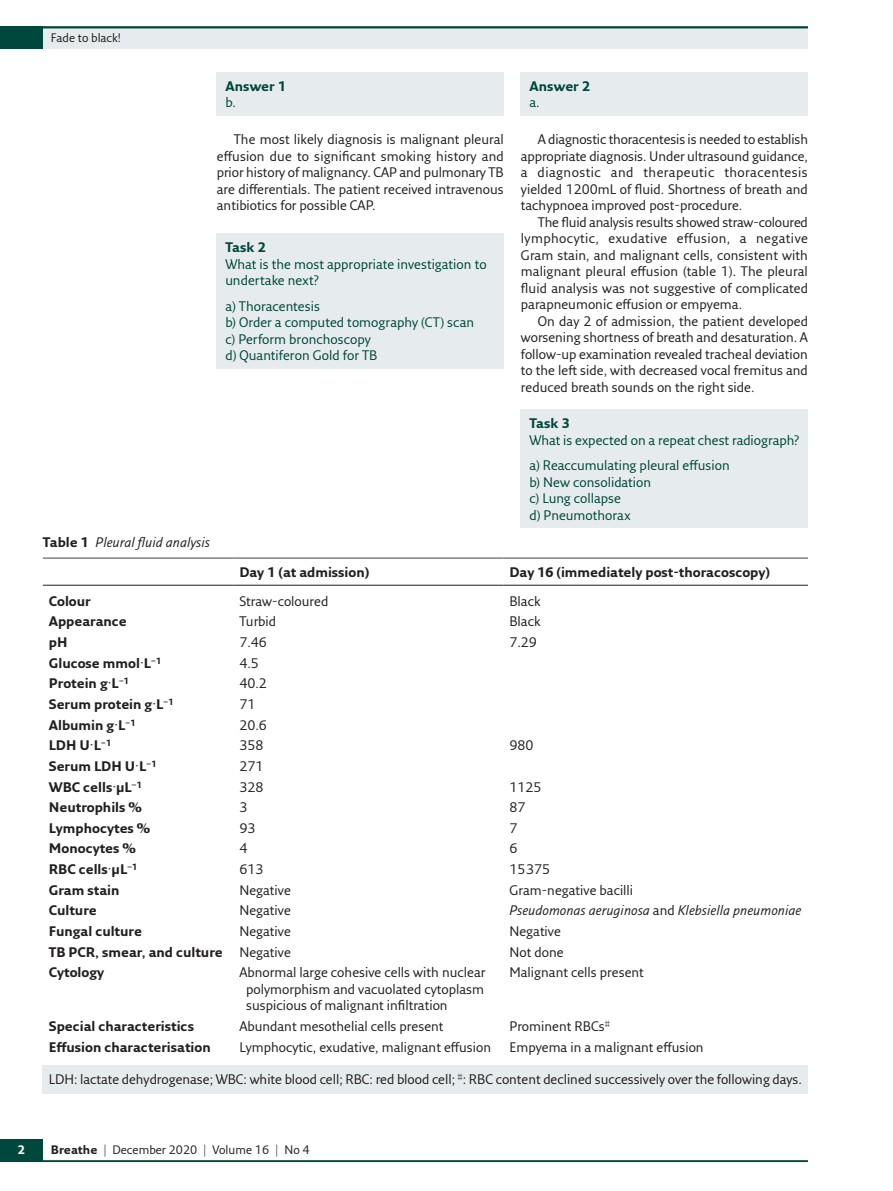
<style>
.page{position:relative;width:893px;height:1191px;background:#fff}
.page>*{position:absolute;margin:0;border:0;box-sizing:border-box;transform-origin:0 0}
.t1{font:13.5px/16.5px "Fresco Sans Pro";color:#231f20;text-align:justify}
.t2{font:700 13.5px "Fresco Sans Pro";color:#231f20}
.t3{font:13.5px/16.5px "Fresco Sans Pro";color:#00473d}
.t4{font:italic 13.5px "Fresco Sans Pro";color:#231f20}
.t5{font:700 13.5px "Fresco Sans Pro";color:#00473d}
.t6{font:12px "Fresco Sans Pro";color:#231f20}
.t7{font:700 12px "Fresco Sans Pro";color:#fff}
.s1{font-weight:700;font-style:normal}
.s2{font-weight:400}
.s3{font-style:normal}
.s4{font-weight:700}
</style>
<div class="page">
<hr style="left:0;top:1160px;width:808px;height:2px;background:#00473d">
<div style="left:0;top:1138px;width:43px;height:23px;background:#00473d"></div>
<div style="left:0;top:26px;width:808px;height:23px;background:#e6eced"></div>
<hr style="left:0;top:26px;width:808px;height:2px;background:#00473d">
<div style="left:0;top:26px;width:43px;height:23px;background:#00473d"></div>
<div style="left:217px;top:233px;width:287px;height:136px;background:#e6eced"></div>
<div style="left:521px;top:72px;width:287px;height:44px;background:#e6eced"></div>
<div style="left:521px;top:409px;width:287px;height:119px;background:#e6eced"></div>
<div style="left:217px;top:72px;width:287px;height:44px;background:#e6eced"></div>
<div style="left:43px;top:1065px;width:765px;height:28px;background:#e6eced"></div>
<hr style="left:43px;top:557px;width:190px;height:1px;background:#57585a">
<hr style="left:233px;top:557px;width:270px;height:1px;background:#57585a">
<hr style="left:503px;top:557px;width:305px;height:1px;background:#57585a">
<hr style="left:43px;top:585px;width:190px;height:1px;background:#231f20">
<hr style="left:233px;top:585px;width:270px;height:1px;background:#231f20">
<hr style="left:503px;top:585px;width:305px;height:1px;background:#231f20">
<p class="t6" style="left:51px;top:30px;width:72px">Fade to black!</p>
<p class="t5" style="left:225px;top:78px;width:62px">Answer 1</p>
<p class="t3" style="left:225px;top:94px;width:12px">b.</p>
<p class="t5" style="left:529px;top:78px;width:62px">Answer 2</p>
<p class="t3" style="left:529px;top:94px;width:12px">a.</p>
<p class="t1" style="left:217px;top:131px;width:289px;text-indent:17px">The most likely diagnosis is malignant pleural effusion due to significant smoking history and prior history of malignancy. CAP and pulmonary TB are differentials. The patient received intravenous antibiotics for possible CAP.</p>
<p class="t1" style="left:521px;top:131px;width:289px;text-indent:17px">A diagnostic thoracentesis is needed to establish appropriate diagnosis. Under ultrasound guidance, a diagnostic and therapeutic thoracentesis yielded 1200mL of fluid. Shortness of breath and tachypnoea improved post-procedure.</p>
<p class="t1" style="left:521px;top:213px;width:289px;text-indent:17px">The fluid analysis results showed straw-coloured lymphocytic, exudative effusion, a negative Gram stain, and malignant cells, consistent with malignant pleural effusion (table 1). The pleural fluid analysis was not suggestive of complicated parapneumonic effusion or empyema.</p>
<p class="t1" style="left:521px;top:312px;width:289px;text-indent:17px">On day 2 of admission, the patient developed worsening shortness of breath and desaturation. A follow-up examination revealed tracheal deviation to the left side, with decreased vocal fremitus and reduced breath sounds on the right side.</p>
<p class="t5" style="left:225px;top:239px;width:42px">Task 2</p>
<p class="t3" style="left:225px;top:255px;width:263px">What is the most appropriate investigation to undertake next?</p>
<p class="t3" style="left:225px;top:297px;width:250px">a) Thoracentesis<br>b) Order a computed tomography (CT) scan c) Perform bronchoscopy<br>d) Quantiferon Gold for TB</p>
<p class="t5" style="left:529px;top:415px;width:42px">Task 3</p>
<p class="t3" style="left:529px;top:427px;width:272px;line-height:25.5px">What is expected on a repeat chest radiograph? a) Reaccumulating pleural effusion</p>
<p class="t3" style="left:529px;top:473px;width:123px">b) New consolidation c) Lung collapse<br>d) Pneumothorax</p>
<p class="t4" style="left:43px;top:534px;width:169px"><span class="s1">Table 1</span> Pleural fluid analysis</p>
<p class="t2" style="left:239px;top:563px;width:131px">Day 1 (at admission)</p>
<p class="t2" style="left:509px;top:563px;width:262px">Day 16 (immediately post-thoracoscopy)</p>
<p class="t2" style="left:49px;top:592px;width:43px">Colour</p>
<p class="t1" style="left:239px;top:592px;width:91px">Straw-coloured</p>
<p class="t1" style="left:509px;top:592px;width:33px">Black</p>
<p class="t2" style="left:49px;top:613px;width:79px">Appearance</p>
<p class="t1" style="left:239px;top:613px;width:38px">Turbid</p>
<p class="t1" style="left:509px;top:613px;width:33px">Black</p>
<p class="t2" style="left:49px;top:634px;width:20px">pH</p>
<p class="t1" style="left:239px;top:634px;width:29px">7.46</p>
<p class="t1" style="left:509px;top:634px;width:29px">7.29</p>
<p class="t2" style="left:49px;top:654px;width:114px">Glucose mmol<span class="s2">·</span>L<sup>−1</sup></p>
<p class="t1" style="left:239px;top:654px;width:21px">4.5</p>
<p class="t2" style="left:49px;top:675px;width:82px">Protein g<span class="s2">·</span>L<sup>−1</sup></p>
<p class="t1" style="left:239px;top:675px;width:29px">40.2</p>
<p class="t2" style="left:49px;top:695px;width:126px">Serum protein g<span class="s2">·</span>L<sup>−1</sup></p>
<p class="t1" style="left:239px;top:695px;width:18px">71</p>
<p class="t2" style="left:49px;top:716px;width:88px">Albumin g<span class="s2">·</span>L<sup>−1</sup></p>
<p class="t1" style="left:239px;top:716px;width:29px">20.6</p>
<p class="t2" style="left:49px;top:737px;width:64px">LDH U<span class="s2">·</span>L<sup>−1</sup></p>
<p class="t1" style="left:239px;top:737px;width:26px">358</p>
<p class="t1" style="left:509px;top:737px;width:26px">980</p>
<p class="t2" style="left:49px;top:757px;width:109px">Serum LDH U<span class="s2">·</span>L<sup>−1</sup></p>
<p class="t1" style="left:239px;top:757px;width:26px">271</p>
<p class="t2" style="left:49px;top:778px;width:95px">WBC cells<span class="s2">·</span>µL<sup>−1</sup></p>
<p class="t1" style="left:239px;top:778px;width:26px">328</p>
<p class="t1" style="left:509px;top:778px;width:34px">1125</p>
<p class="t2" style="left:49px;top:799px;width:95px">Neutrophils %</p>
<p class="t1" style="left:239px;top:799px;width:10px">3</p>
<p class="t1" style="left:509px;top:799px;width:18px">87</p>
<p class="t2" style="left:49px;top:819px;width:103px">Lymphocytes %</p>
<p class="t1" style="left:239px;top:819px;width:18px">93</p>
<p class="t1" style="left:509px;top:819px;width:10px">7</p>
<p class="t2" style="left:49px;top:840px;width:89px">Monocytes %</p>
<p class="t1" style="left:239px;top:840px;width:10px">4</p>
<p class="t1" style="left:509px;top:840px;width:10px">6</p>
<p class="t2" style="left:49px;top:860px;width:90px">RBC cells<span class="s2">·</span>µL<sup>−1</sup></p>
<p class="t1" style="left:239px;top:860px;width:26px">613</p>
<p class="t1" style="left:509px;top:860px;width:42px">15375</p>
<p class="t2" style="left:49px;top:881px;width:72px">Gram stain</p>
<p class="t1" style="left:239px;top:881px;width:53px">Negative</p>
<p class="t1" style="left:509px;top:881px;width:125px">Gram-negative bacilli</p>
<p class="t2" style="left:49px;top:902px;width:49px">Culture</p>
<p class="t1" style="left:239px;top:902px;width:53px">Negative</p>
<p class="t4" style="left:509px;top:902px;width:293px">Pseudomonas aeruginosa <span class="s3">and</span> Klebsiella pneumoniae</p>
<p class="t2" style="left:49px;top:922px;width:95px">Fungal culture</p>
<p class="t1" style="left:239px;top:922px;width:53px">Negative</p>
<p class="t1" style="left:509px;top:922px;width:53px">Negative</p>
<p class="t2" style="left:49px;top:943px;width:244px">TB PCR, smear, and culture <span class="s2">Negative</span></p>
<p class="t1" style="left:509px;top:943px;width:56px">Not done</p>
<p class="t2" style="left:49px;top:964px;width:57px">Cytology</p>
<p class="t1" style="left:246px;top:964px;width:241px;text-indent:-7px">Abnormal large cohesive cells with nuclear polymorphism and vacuolated cytoplasm suspicious of malignant infiltration</p>
<p class="t1" style="left:509px;top:964px;width:136px">Malignant cells present</p>
<p class="t2" style="left:49px;top:1017px;width:147px">Special characteristics</p>
<p class="t1" style="left:239px;top:1017px;width:206px">Abundant mesothelial cells present</p>
<p class="t1" style="left:509px;top:1017px;width:102px">Prominent RBCs<sup>#</sup></p>
<p class="t2" style="left:49px;top:1038px;width:163px">Effusion characterisation</p>
<p class="t1" style="left:239px;top:1038px;width:253px">Lymphocytic, exudative, malignant effusion</p>
<p class="t1" style="left:509px;top:1038px;width:196px">Empyema in a malignant effusion</p>
<p class="t1" style="left:49px;top:1070px;width:755px">LDH: lactate dehydrogenase; WBC: white blood cell; RBC: red blood cell; <sup>#</sup>: RBC content declined successively over the following days.</p>
<p class="t7" style="left:18px;top:1142px;width:9px">2</p>
<p class="t6" style="left:51px;top:1142px;width:260px"><span class="s4">Breathe</span> | December 2020 | Volume 16 | No 4</p>
</div>
